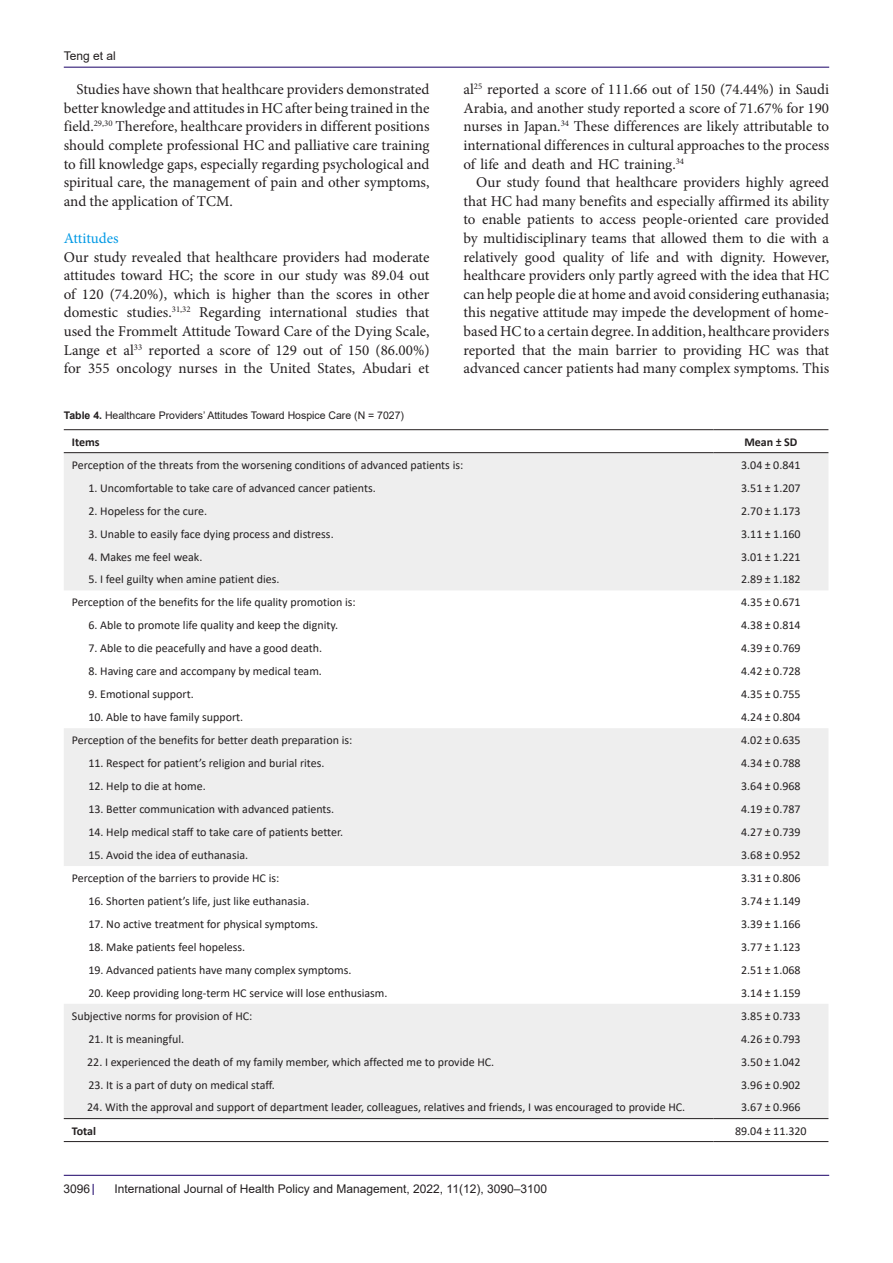
<style>
.page{position:relative;width:893px;height:1263px;background:#fff}
.page>*{position:absolute;margin:0;border:0;box-sizing:border-box;transform-origin:0 0}
.t1{font:15px/18.6px "Minion Pro";letter-spacing:-.005em;color:#231f20;text-align:justify}
.heading_2{font:15px "Minion Pro";letter-spacing:-.005em;color:#0099e5}
.t2{font:12px "Calibri";color:#231f20}
.t3{font:12px "Arial";color:#231f20}
.t4{font:700 12px "Calibri";color:#231f20}
.t5{font:10.5px "Arial";color:#231f20}
.s1{font-weight:700}
</style>
<div class="page">
<hr style="left:64px;top:67px;width:765px;height:1px;background:#190066">
<hr style="left:64px;top:1175px;width:765px;height:1px;background:#190066">
<svg style="left:64px;top:453px;width:764px;height:665px;fill:#eee"></svg>
<hr style="left:64px;top:429px;width:649px;height:1px;background:#231f20">
<hr style="left:713px;top:429px;width:115px;height:1px;background:#231f20">
<hr style="left:64px;top:452px;width:649px;height:1px;background:#231f20">
<hr style="left:713px;top:452px;width:115px;height:1px;background:#231f20">
<hr style="left:64px;top:1118px;width:649px;height:1px;background:#231f20">
<hr style="left:713px;top:1118px;width:115px;height:1px;background:#231f20">
<hr style="left:64px;top:1141px;width:649px;height:1px;background:#231f20">
<hr style="left:713px;top:1141px;width:115px;height:1px;background:#231f20">
<p class="t3" style="left:64px;top:48px;width:54px">Teng et al</p>
<p class="t1" style="left:64px;top:80px;width:367px;text-indent:13px">Studies have shown that healthcare providers demonstrated better knowledge and attitudes in HC after being trained in the field.<sup>29,30</sup> Therefore, healthcare providers in different positions should complete professional HC and palliative care training to fill knowledge gaps, especially regarding psychological and spiritual care, the management of pain and other symptoms, and the application of TCM.</p>
<p class="heading_2" style="left:64px;top:228px;width:56px">Attitudes</p>
<p class="t1" style="left:64px;top:247px;width:367px">Our study revealed that healthcare providers had moderate attitudes toward HC; the score in our study was 89.04 out of 120 (74.20%), which is higher than the scores in other domestic studies.<sup>31,32</sup> Regarding international studies that used the Frommelt Attitude Toward Care of the Dying Scale, Lange et al<sup>33</sup> reported a score of 129 out of 150 (86.00%) for 355 oncology nurses in the United States, Abudari et</p>
<p class="t1" style="left:463px;top:80px;width:367px">al<sup>25</sup> reported a score of 111.66 out of 150 (74.44%) in Saudi Arabia, and another study reported a score of 71.67% for 190 nurses in Japan.<sup>34</sup> These differences are likely attributable to international differences in cultural approaches to the process of life and death and HC training.<sup>34</sup></p>
<p class="t1" style="left:463px;top:173px;width:367px;text-indent:13px">Our study found that healthcare providers highly agreed that HC had many benefits and especially affirmed its ability to enable patients to access people-oriented care provided by multidisciplinary teams that allowed them to die with a relatively good quality of life and with dignity. However, healthcare providers only partly agreed with the idea that HC can help people die at home and avoid considering euthanasia; this negative attitude may impede the development of home&shy;based HC to a certain degree. In addition, healthcare providers reported that the main barrier to providing HC was that advanced cancer patients had many complex symptoms. This</p>
<p class="t5" style="left:64px;top:408px;width:342px"><span class="s1">Table 4.</span> Healthcare Providers’ Attitudes Toward Hospice Care (N = 7027)</p>
<p class="t4" style="left:72px;top:433px;width:29px">Items</p>
<p class="t4" style="left:744px;top:433px;width:54px">Mean ± SD</p>
<p class="t2" style="left:72px;top:456px;width:393px">Perception of the threats from the worsening conditions of advanced patients is:</p>
<p class="t2" style="left:741px;top:456px;width:61px">3.04 ± 0.841</p>
<p class="t2" style="left:88px;top:479px;width:289px">1. Uncomfortable to take care of advanced cancer patients.</p>
<p class="t2" style="left:741px;top:479px;width:61px">3.51 ± 1.207</p>
<p class="t2" style="left:88px;top:502px;width:120px">2. Hopeless for the cure.</p>
<p class="t2" style="left:741px;top:502px;width:61px">2.70 ± 1.173</p>
<p class="t2" style="left:88px;top:525px;width:247px">3. Unable to easily face dying process and distress.</p>
<p class="t2" style="left:741px;top:525px;width:61px">3.11 ± 1.160</p>
<p class="t2" style="left:88px;top:548px;width:115px">4. Makes me feel weak.</p>
<p class="t2" style="left:741px;top:548px;width:61px">3.01 ± 1.221</p>
<p class="t2" style="left:88px;top:571px;width:193px">5. I feel guilty when amine patient dies.</p>
<p class="t2" style="left:741px;top:571px;width:61px">2.89 ± 1.182</p>
<p class="t2" style="left:72px;top:594px;width:285px">Perception of the benefits for the life quality promotion is:</p>
<p class="t2" style="left:741px;top:594px;width:61px">4.35 ± 0.671</p>
<p class="t2" style="left:88px;top:617px;width:251px">6. Able to promote life quality and keep the dignity.</p>
<p class="t2" style="left:741px;top:617px;width:61px">4.38 ± 0.814</p>
<p class="t2" style="left:88px;top:640px;width:235px">7. Able to die peacefully and have a good death.</p>
<p class="t2" style="left:741px;top:640px;width:61px">4.39 ± 0.769</p>
<p class="t2" style="left:88px;top:663px;width:235px">8. Having care and accompany by medical team.</p>
<p class="t2" style="left:741px;top:663px;width:61px">4.42 ± 0.728</p>
<p class="t2" style="left:88px;top:686px;width:107px">9. Emotional support.</p>
<p class="t2" style="left:741px;top:686px;width:61px">4.35 ± 0.755</p>
<p class="t2" style="left:88px;top:709px;width:156px">10. Able to have family support.</p>
<p class="t2" style="left:741px;top:709px;width:61px">4.24 ± 0.804</p>
<p class="t2" style="left:72px;top:732px;width:282px">Perception of the benefits for better death preparation is:</p>
<p class="t2" style="left:741px;top:732px;width:61px">4.02 ± 0.635</p>
<p class="t2" style="left:88px;top:755px;width:238px">11. Respect for patient’s religion and burial rites.</p>
<p class="t2" style="left:741px;top:755px;width:61px">4.34 ± 0.788</p>
<p class="t2" style="left:88px;top:778px;width:119px">12. Help to die at home.</p>
<p class="t2" style="left:741px;top:778px;width:61px">3.64 ± 0.968</p>
<p class="t2" style="left:88px;top:801px;width:247px">13. Better communication with advanced patients.</p>
<p class="t2" style="left:741px;top:801px;width:61px">4.19 ± 0.787</p>
<p class="t2" style="left:88px;top:824px;width:256px">14. Help medical staff to take care of patients better.</p>
<p class="t2" style="left:741px;top:824px;width:61px">4.27 ± 0.739</p>
<p class="t2" style="left:88px;top:847px;width:161px">15. Avoid the idea of euthanasia.</p>
<p class="t2" style="left:741px;top:847px;width:61px">3.68 ± 0.952</p>
<p class="t2" style="left:72px;top:870px;width:209px">Perception of the barriers to provide HC is:</p>
<p class="t2" style="left:741px;top:870px;width:61px">3.31 ± 0.806</p>
<p class="t2" style="left:88px;top:893px;width:222px">16. Shorten patient’s life, just like euthanasia.</p>
<p class="t2" style="left:741px;top:893px;width:61px">3.74 ± 1.149</p>
<p class="t2" style="left:88px;top:915px;width:231px">17. No active treatment for physical symptoms.</p>
<p class="t2" style="left:741px;top:915px;width:61px">3.39 ± 1.166</p>
<p class="t2" style="left:88px;top:938px;width:158px">18. Make patients feel hopeless.</p>
<p class="t2" style="left:741px;top:938px;width:61px">3.77 ± 1.123</p>
<p class="t2" style="left:88px;top:961px;width:265px">19. Advanced patients have many complex symptoms.</p>
<p class="t2" style="left:741px;top:961px;width:61px">2.51 ± 1.068</p>
<p class="t2" style="left:88px;top:984px;width:301px">20. Keep providing long-term HC service will lose enthusiasm.</p>
<p class="t2" style="left:741px;top:984px;width:61px">3.14 ± 1.159</p>
<p class="t2" style="left:72px;top:1007px;width:182px">Subjective norms for provision of HC:</p>
<p class="t2" style="left:741px;top:1007px;width:61px">3.85 ± 0.733</p>
<p class="t2" style="left:88px;top:1030px;width:97px">21. It is meaningful.</p>
<p class="t2" style="left:741px;top:1030px;width:61px">4.26 ± 0.793</p>
<p class="t2" style="left:87px;top:1053px;width:409px">22. I experienced the death of my family member, which affected me to provide HC.</p>
<p class="t2" style="left:741px;top:1053px;width:61px">3.50 ± 1.042</p>
<p class="t2" style="left:88px;top:1076px;width:188px">23. It is a part of duty on medical staff.</p>
<p class="t2" style="left:741px;top:1076px;width:61px">3.96 ± 0.902</p>
<p class="t2" style="left:87px;top:1099px;width:600px">24. With the approval and support of department leader, colleagues, relatives and friends, I was encouraged to provide HC.</p>
<p class="t2" style="left:741px;top:1099px;width:61px">3.67 ± 0.966</p>
<p class="t4" style="left:72px;top:1122px;width:26px">Total</p>
<p class="t2" style="left:735px;top:1122px;width:73px">89.04 ± 11.320</p>
<p class="t3" style="left:64px;top:1180px;width:28px">3096</p>
<p class="t3" style="left:114px;top:1180px;width:434px">International Journal of Health Policy and Management, 2022, 11(12), 3090–3100</p>
</div>
